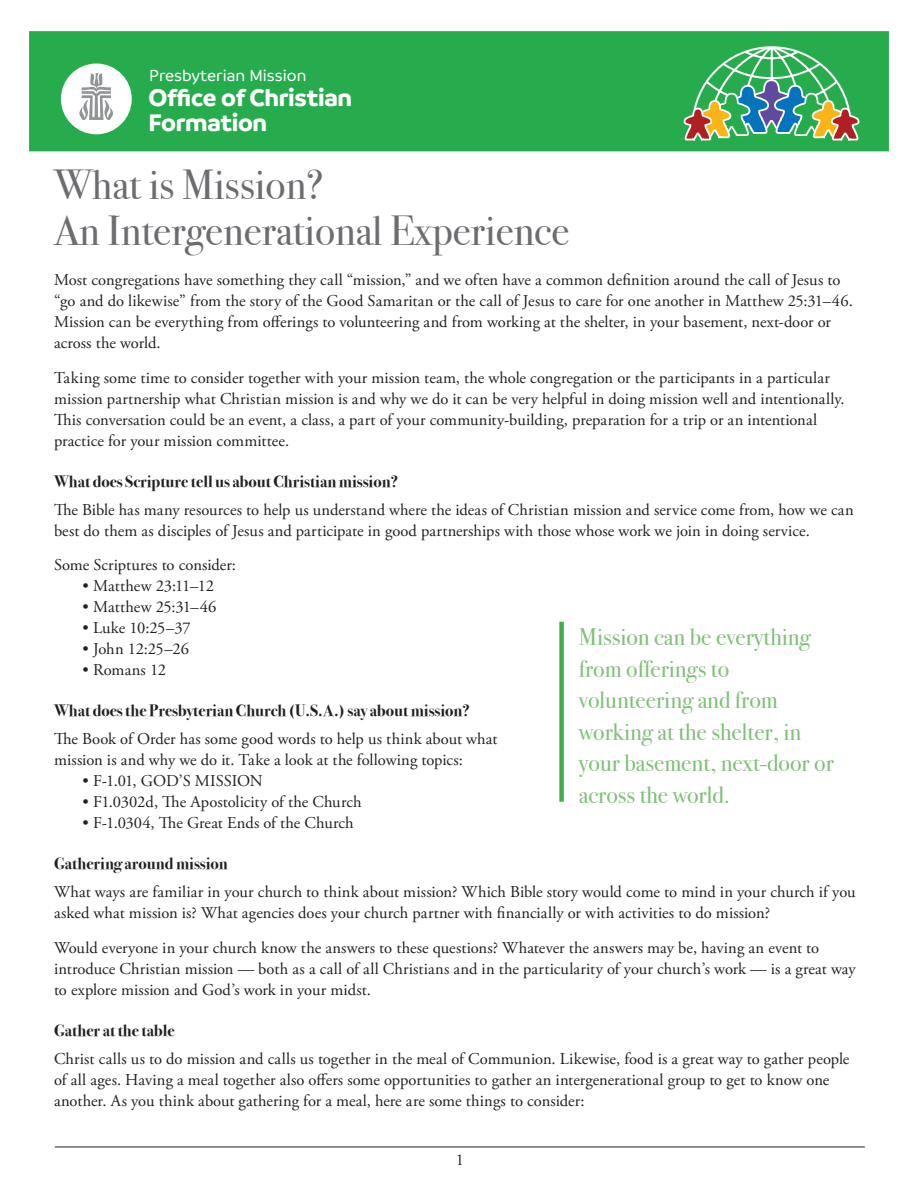
<style>
.page{position:relative;width:918px;height:1188px;background:#fff}
.page>*{position:absolute;margin:0;border:0;box-sizing:border-box;transform-origin:0 0}
.t1{font:42px "Bodoni Svty Two OSITCTT";color:#6c6d70}
.t2{font:700 25.8px/25.5px "Branding";letter-spacing:-.01em;color:#fff}
.t3{font:24px/31.5px "Bodoni Svty Two OSITCTT";color:#7fc077}
.t4{font:500 17.25px "Branding";color:#fff}
.Body{font:16.5px/21px "Adobe Garamond Pro";letter-spacing:.005em;color:#231f20}
.Body_head{font:700 16.5px "Bodoni Svty Two OSITCTT";color:#231f20}
.Body-2{font:16.5px "Adobe Garamond Pro";letter-spacing:-.015em;color:#231f20}
</style>
<div class="page">
<div style="left:27px;top:29px;width:864px;height:124px;background:#27ac4d;border:2px solid #fff"></div>
<svg style="left:683px;top:46px;width:177px;height:107px"></svg>
<div style="left:61px;top:64px;width:71px;height:70px;background:#fff;border-radius:50%"></div>
<svg style="left:79px;top:73px;width:34px;height:47px"></svg>
<hr style="left:55px;top:1147px;width:810px;height:1px;background:#231f20">
<div style="left:559px;top:622px;width:5px;height:180px;background:#40ae49"></div>
<p class="t4" style="left:149px;top:66px;width:159px">Presbyterian Mission</p>
<h2 class="t2" style="left:148px;top:85px;width:205px">Office of Christian<br>Formation</h2>
<p class="t1" style="left:54px;top:159px;width:271px">What is Mission?</p>
<p class="t1" style="left:54px;top:206px;width:517px">An Intergenerational Experience</p>
<p class="Body" style="left:54px;top:270px;width:800px">Most congregations have something they call “mission,” and we often have a common definition around the call of Jesus to “go and do likewise” from the story of the Good Samaritan or the call of Jesus to care for one another in Matthew 25:31–46.<br>Mission can be everything from offerings to volunteering and from working at the shelter, in your basement, next-door or across the world.</p>
<p class="Body" style="left:54px;top:368px;width:792px">Taking some time to consider together with your mission team, the whole congregation or the participants in a particular mission partnership what Christian mission is and why we do it can be very helpful in doing mission well and intentionally.<br>This conversation could be an event, a class, a part of your community-building, preparation for a trip or an intentional practice for your mission committee.</p>
<p class="Body_head" style="left:54px;top:472px;width:346px">What does Scripture tell us about Christian mission?</p>
<p class="Body" style="left:54px;top:500px;width:801px">The Bible has many resources to help us understand where the ideas of Christian mission and service come from, how we can best do them as disciples of Jesus and participate in good partnerships with those whose work we join in doing service.</p>
<p class="Body" style="left:54px;top:555px;width:184px">Some Scriptures to consider:</p>
<p class="Body" style="left:82px;top:576px;width:133px">• Matthew 23:11–12</p>
<p class="Body" style="left:82px;top:597px;width:135px">• Matthew 25:31–46</p>
<p class="Body" style="left:82px;top:618px;width:110px">• Luke 10:25–37</p>
<p class="Body-2" style="left:82px;top:639px;width:108px">• John 12:25–26</p>
<p class="Body" style="left:82px;top:660px;width:85px">• Romans 12</p>
<p class="Body_head" style="left:54px;top:701px;width:417px">What does the Presbyterian Church (U.S.A.) say about mission?</p>
<p class="Body" style="left:54px;top:729px;width:445px">The Book of Order has some good words to help us think about what mission is and why we do it. Take a look at the following topics:</p>
<p class="Body" style="left:82px;top:771px;width:182px">• F-1.01, GOD’S MISSION</p>
<p class="Body" style="left:82px;top:792px;width:281px">• F1.0302d, The Apostolicity of the Church</p>
<p class="Body" style="left:82px;top:813px;width:273px">• F-1.0304, The Great Ends of the Church</p>
<p class="Body_head" style="left:54px;top:854px;width:175px">Gathering around mission</p>
<p class="Body" style="left:54px;top:882px;width:803px">What ways are familiar in your church to think about mission? Which Bible story would come to mind in your church if you asked what mission is? What agencies does your church partner with financially or with activities to do mission?</p>
<p class="Body" style="left:54px;top:938px;width:803px">Would everyone in your church know the answers to these questions? Whatever the answers may be, having an event to introduce Christian mission — both as a call of all Christians and in the particularity of your church’s work — is a great way to explore mission and God’s work in your midst.</p>
<p class="Body_head" style="left:54px;top:1021px;width:122px">Gather at the table</p>
<p class="Body" style="left:54px;top:1049px;width:797px">Christ calls us to do mission and calls us together in the meal of Communion. Likewise, food is a great way to gather people of all ages. Having a meal together also offers some opportunities to gather an intergenerational group to get to know one another. As you think about gathering for a meal, here are some things to consider:</p>
<p class="t3" style="left:579px;top:621px;width:256px">Mission can be everything from offerings to volunteering and from working at the shelter, in your basement, next-door or across the world.</p>
<p class="Body" style="left:456px;top:1150px;width:10px">1</p>
</div>
